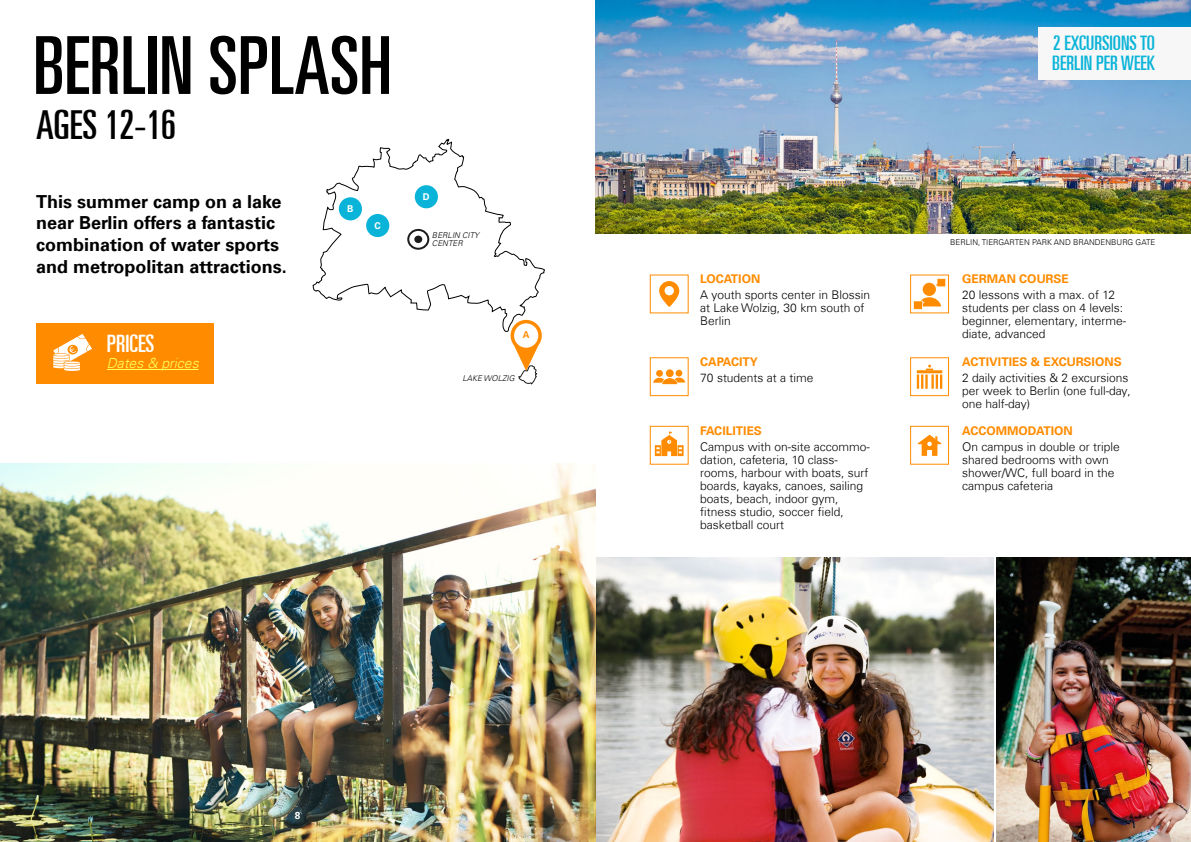
<style>
.page{position:relative;width:1191px;height:842px;background:#fff}
.page>*{position:absolute;margin:0;border:0;box-sizing:border-box;transform-origin:0 0}
.t1{font:ultra-condensed 80px "Univers Com 59";color:#000}
.t2{font:ultra-condensed 40px "Univers Com 59";color:#000}
.t3{font:ultra-condensed 24px "Univers Com 59";color:#fff}
.t4{font:ultra-condensed 20px/20px "Univers Com 59";color:#09b4d8}
.t5{font:700 18px/21.6px "Univers Com 65";color:#000}
.t6{font:italic 300 14px "Univers Com 45";color:#ffff5a}
.t7{font:300 12px/13px "Univers Com 45";color:#000}
.t8{font:700 12px "Univers Com 65";color:#ff8c00}
.t9{font:700 10px "Univers Com 65";color:#fff}
.t10{font:700 9.4px "Univers Com 65";color:#fff}
.t11{font:700 9.4px "Univers Com 65";color:#ff8c00}
.t12{font:300 8px "Univers Com 45";color:#000}
.t13{font:italic 300 8px/8px "Univers Com 45";color:#000}
</style>
<div class="page">
<img style="left:595px;top:0;width:596px;height:234px">
<div style="left:1038px;top:27px;width:153px;height:53px;background:#f7f7f7"></div>
<div style="left:36px;top:323px;width:177px;height:60px;background:#ff8c00"></div>
<img style="left:595px;top:557px;width:398px;height:285px">
<img style="left:996px;top:557px;width:195px;height:285px">
<svg style="left:510px;top:333px;width:32px;height:52px"></svg>
<img style="left:0;top:464px;width:595px;height:378px">
<svg style="left:659px;top:281px;width:20px;height:26px"></svg>
<div style="left:650px;top:357px;width:38px;height:39px;border:1px solid #ff8c00"></div>
<div style="left:656px;top:370px;width:7px;height:7px;background:#ff8c00;border-radius:50%"></div>
<div style="left:675px;top:370px;width:7px;height:6px;background:#ff8c00;border-radius:50%"></div>
<div style="left:666px;top:369px;width:7px;height:8px;background:#ff8c00;border-radius:50%"></div>
<svg style="left:653px;top:378px;width:32px;height:6px"></svg>
<div style="left:650px;top:426px;width:38px;height:39px;border:1px solid #ff8c00"></div>
<svg style="left:655px;top:431px;width:28px;height:25px"></svg>
<div style="left:910px;top:357px;width:39px;height:39px;border:1px solid #ff8c00"></div>
<hr style="left:935px;top:374px;width:3px;height:15px;background:#ff8c00">
<svg style="left:940px;top:374px;width:2px;height:15px"></svg>
<hr style="left:916px;top:374px;width:3px;height:15px;background:#ff8c00">
<hr style="left:916px;top:370px;width:26px;height:3px;background:#ff8c00">
<svg style="left:921px;top:365px;width:12px;height:24px"></svg>
<div style="left:910px;top:426px;width:39px;height:39px;border:1px solid #ff8c00"></div>
<svg style="left:917px;top:435px;width:24px;height:21px"></svg>
<div style="left:910px;top:274px;width:39px;height:39px;border:1px solid #ff8c00"></div>
<svg style="left:935px;top:279px;width:10px;height:7px"></svg>
<svg style="left:913px;top:297px;width:28px;height:12px"></svg>
<div style="left:922px;top:283px;width:14px;height:13px;background:#ff8c00;border-radius:50%"></div>
<svg style="left:312px;top:139px;width:233px;height:194px"></svg>
<div style="left:407px;top:229px;width:22px;height:21px;border:2px solid #1c1c1c;border-radius:50%"></div>
<div style="left:414px;top:236px;width:8px;height:7px;background:#1c1c1c;border-radius:50%"></div>
<hr style="left:107px;top:369px;width:92px;height:1px;background:#ffff5a">
<svg style="left:53px;top:334px;width:39px;height:37px"></svg>
<h1 class="t1" style="left:33px;top:20px;width:360px">BERLIN SPLASH</h1>
<h2 class="t2" style="left:36px;top:102px;width:142px">AGES 12-16</h2>
<h3 class="t5" style="left:36px;top:191px;width:252px">This summer camp on a lake near Berlin offers a fantastic combination of water sports and metropolitan attractions.</h3>
<h3 class="t3" style="left:107px;top:330px;width:49px">PRICES</h3>
<p class="t6" style="left:107px;top:355px;width:93px">Dates &amp; prices</p>
<p class="t10" style="left:347px;top:203px;width:8px">B</p>
<p class="t10" style="left:374px;top:220px;width:8px">C</p>
<p class="t10" style="left:423px;top:191px;width:8px">D</p>
<p class="t13" style="left:432px;top:231px;width:49px">BERLIN CITY<br>CENTER</p>
<p class="t11" style="left:523px;top:329px;width:8px">A</p>
<p class="t8" style="left:700px;top:272px;width:61px">LOCATION</p>
<p class="t7" style="left:700px;top:288px;width:171px">A youth sports center in Blossin at Lake Wolzig, 30 km south of<br>Berlin</p>
<p class="t8" style="left:700px;top:355px;width:59px">CAPACITY</p>
<p class="t13" style="left:462px;top:374px;width:54px">LAKE WOLZIG</p>
<p class="t7" style="left:700px;top:371px;width:115px">70 students at a time</p>
<p class="t8" style="left:700px;top:423px;width:63px">FACILITIES</p>
<p class="t7" style="left:700px;top:440px;width:171px">Campus with on-site accommo&shy;dation, cafeteria, 10 class&shy;rooms, harbour with boats, surf boards, kayaks, canoes, sailing boats, beach, indoor gym, fitness studio, soccer field, basketball court</p>
<h3 class="t4" style="left:1052px;top:33px;width:104px">2 EXCURSIONS TO<br>BERLIN PER WEEK</h3>
<p class="t12" style="left:950px;top:237px;width:207px">BERLIN, TIERGARTEN PARK AND BRANDENBURG GATE</p>
<p class="t8" style="left:962px;top:272px;width:108px">GERMAN COURSE</p>
<p class="t7" style="left:962px;top:288px;width:165px">20 lessons with a max. of 12 students per class on 4 levels: beginner, elementary, interme&shy;diate, advanced</p>
<p class="t7" style="left:962px;top:371px;width:170px">2 daily activities &amp; 2 excursions per week to Berlin (one full-day, one half-day)</p>
<p class="t7" style="left:962px;top:440px;width:159px">On campus in double or triple shared bedrooms with own shower/WC, full board in the campus cafeteria</p>
<p class="t8" style="left:962px;top:355px;width:161px">ACTIVITIES &amp; EXCURSIONS</p>
<p class="t8" style="left:962px;top:423px;width:112px">ACCOMMODATION</p>
<p class="t9" style="left:295px;top:810px;width:7px">8</p>
</div>
